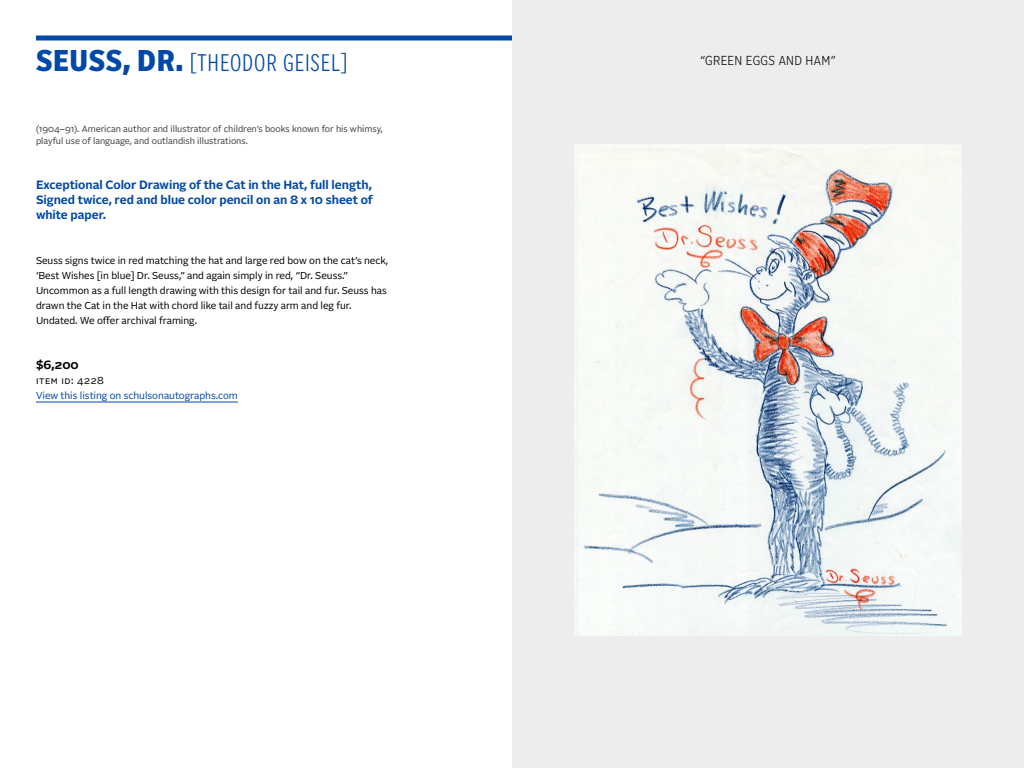
<style>
.page{position:relative;width:1024px;height:768px;background:#fff}
.page>*{position:absolute;margin:0;border:0;box-sizing:border-box;transform-origin:0 0}
.t1{font:300 24px "Alright Condensed Beta";letter-spacing:.04em;color:#0049a9}
.t2{font:300 13px "Alright Narrow Beta";letter-spacing:.03em;color:#000}
.t3{font:700 12px/15px "Alright Normal Beta";letter-spacing:-.005em;color:#0049a9;text-align:justify}
.t4{font:700 12px "Alright Normal Beta";color:#000}
.t5{font:10px/15px "Alright Normal Beta";color:#000}
.t6{font:10px "Alright Normal Beta";color:#0049a9}
.t7{font:10px "Alright Normal Beta";letter-spacing:.06em;color:#000}
.t8{font:9px/12px "Alright Normal Beta";color:#404040}
.s1{font-family:"Alright Narrow Beta";font-weight:900;font-size:30px}
</style>
<div class="page">
<div style="left:512px;top:0;width:512px;height:768px;background:#ededed"></div>
<img style="left:574px;top:144px;width:388px;height:492px">
<hr style="left:36px;top:402px;width:202px;height:1px;background:#0049a9">
<hr style="left:36px;top:36px;width:476px;height:4px;background:#0049a9">
<h1 class="t1" style="left:36px;top:46px;width:313px"><span class="s1">SEUSS, DR.</span> [THEODOR GEISEL]</h1>
<p class="t8" style="left:36px;top:122px;width:348px">(1904–91). American author and illustrator of children’s books known for his whimsy, playful use of language, and outlandish illustrations.</p>
<p class="t3" style="left:36px;top:177px;width:338px">Exceptional Color Drawing of the Cat in the Hat, full length, Signed twice, red and blue color pencil on an 8 x 10 sheet of white paper.</p>
<p class="t5" style="left:36px;top:252px;width:354px">Seuss signs twice in red matching the hat and large red bow on the cat’s neck, ‘Best Wishes [in blue] Dr. Seuss,” and again simply in red, “Dr. Seuss.” Uncommon as a full length drawing with this design for tail and fur. Seuss has drawn the Cat in the Hat with chord like tail and fuzzy arm and leg fur.<br>Undated. We offer archival framing.</p>
<p class="t4" style="left:36px;top:356px;width:44px">$6,200</p>
<p class="t7" style="left:36px;top:373px;width:69px">Item ID: 4228</p>
<p class="t6" style="left:36px;top:388px;width:203px">View this listing on schulsonautographs.com</p>
<h2 class="t2" style="left:700px;top:51px;width:137px">“GREEN EGGS AND HAM”</h2>
</div>
